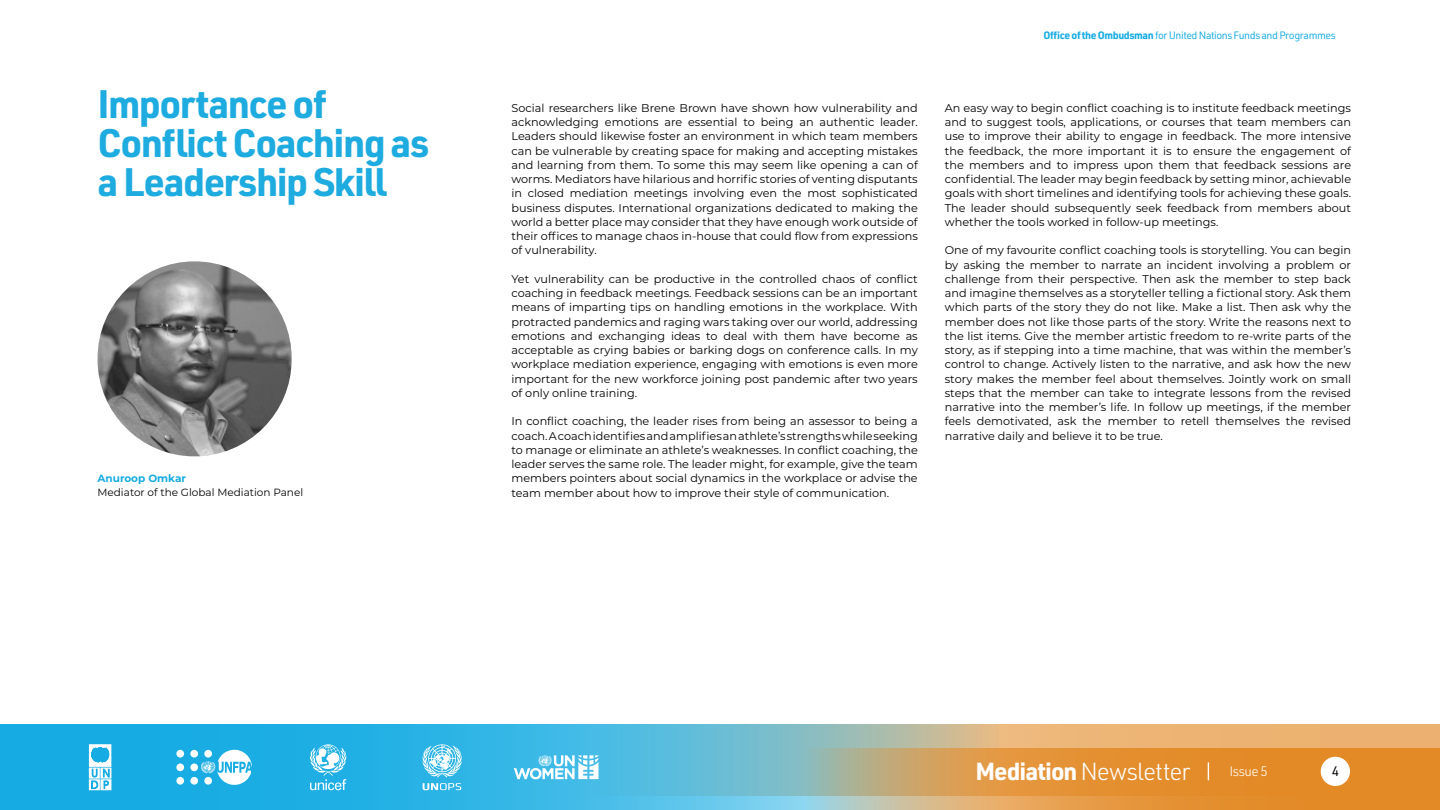
<style>
.page{position:relative;width:1440px;height:810px;background:#fff}
.page>*{position:absolute;margin:0;border:0;box-sizing:border-box;transform-origin:0 0}
.t1{font:700 39px/39px "URWDIN";letter-spacing:-.04em;color:#1eabdf}
.t2{font:300 24.22px "URWDIN";letter-spacing:-.04em;color:#fff}
.t3{font:300 13.5px "URWDIN";letter-spacing:-.04em;color:#fff}
.t4{font:13.5px "URWDIN";color:#000}
.t5{font:11.25px/14.2px "Montserrat";color:#000;text-align:justify}
.t6{font:10.5px "URWDIN";letter-spacing:-.04em;color:#16ace3}
.t7{font:10.5px "Montserrat";color:#000}
.t8{font:700 10.5px "Montserrat";color:#16ace3}
.s1{font-weight:700}
</style>
<div class="page">
<svg style="left:998px;top:724px;width:442px;height:24px;background:#ecb374"></svg>
<svg style="left:0;top:724px;width:998px;height:86px;background:#3fb5dc"></svg>
<svg style="left:808px;top:748px;width:632px;height:62px;background:#d99848"></svg>
<svg style="left:89px;top:742px;width:22px;height:48px"></svg>
<div style="left:176px;top:763px;width:8px;height:8px;background:#fff;border-radius:50%"></div>
<div style="left:176px;top:777px;width:8px;height:8px;background:#fff;border-radius:50%"></div>
<div style="left:176px;top:750px;width:8px;height:8px;background:#fff;border-radius:50%"></div>
<div style="left:190px;top:777px;width:8px;height:8px;background:#fff;border-radius:50%"></div>
<div style="left:190px;top:763px;width:8px;height:8px;background:#fff;border-radius:50%"></div>
<div style="left:190px;top:750px;width:8px;height:8px;background:#fff;border-radius:50%"></div>
<svg style="left:201px;top:749px;width:51px;height:37px"></svg>
<svg style="left:423px;top:744px;width:39px;height:46px;background:#7bcfee"></svg>
<svg style="left:310px;top:744px;width:36px;height:46px"></svg>
<svg style="left:514px;top:755px;width:85px;height:24px"></svg>
<svg style="left:1208px;top:762px;width:1px;height:18px"></svg>
<div style="left:1321px;top:757px;width:29px;height:29px;background:#fff;border-radius:50%"></div>
<img style="left:98px;top:261px;width:194px;height:195px;border-radius:97px">
<h1 class="t1" style="left:98px;top:83px;width:334px">Importance of<br>Conflict Coaching as a Leadership Skill</h1>
<p class="t8" style="left:98px;top:471px;width:90px">Anuroop Omkar</p>
<p class="t7" style="left:98px;top:486px;width:207px">Mediator of the Global Mediation Panel</p>
<p class="t5" style="left:512px;top:100px;width:408px">Social researchers like Brene Brown have shown how vulnerability and acknowledging emotions are essential to being an authentic leader.<br>Leaders should likewise foster an environment in which team members can be vulnerable by creating space for making and accepting mistakes and learning from them. To some this may seem like opening a can of worms. Mediators have hilarious and horrific stories of venting disputants in closed mediation meetings involving even the most sophisticated business disputes. International organizations dedicated to making the world a better place may consider that they have enough work outside of their offices to manage chaos in-house that could flow from expressions of vulnerability.</p>
<p class="t5" style="left:512px;top:271px;width:408px">Yet vulnerability can be productive in the controlled chaos of conflict coaching in feedback meetings. Feedback sessions can be an important means of imparting tips on handling emotions in the workplace. With protracted pandemics and raging wars taking over our world, addressing emotions and exchanging ideas to deal with them have become as acceptable as crying babies or barking dogs on conference calls. In my workplace mediation experience, engaging with emotions is even more important for the new workforce joining post pandemic after two years of only online training.</p>
<p class="t5" style="left:512px;top:414px;width:408px">In conflict coaching, the leader rises from being an assessor to being a coach. A coach identifies and amplifies an athlete’s strengths while seeking to manage or eliminate an athlete’s weaknesses. In conflict coaching, the leader serves the same role. The leader might, for example, give the team members pointers about social dynamics in the workplace or advise the team member about how to improve their style of communication.</p>
<p class="t6" style="left:1044px;top:28px;width:294px"><span class="s1">Office of the Ombudsman</span> for United Nations Funds and Programmes</p>
<p class="t5" style="left:945px;top:100px;width:408px">An easy way to begin conflict coaching is to institute feedback meetings and to suggest tools, applications, or courses that team members can use to improve their ability to engage in feedback. The more intensive the feedback, the more important it is to ensure the engagement of the members and to impress upon them that feedback sessions are confidential. The leader may begin feedback by setting minor, achievable goals with short timelines and identifying tools for achieving these goals.<br>The leader should subsequently seek feedback from members about whether the tools worked in follow-up meetings.</p>
<p class="t5" style="left:945px;top:243px;width:408px">One of my favourite conflict coaching tools is storytelling. You can begin by asking the member to narrate an incident involving a problem or challenge from their perspective. Then ask the member to step back and imagine themselves as a storyteller telling a fictional story. Ask them which parts of the story they do not like. Make a list. Then ask why the member does not like those parts of the story. Write the reasons next to the list items. Give the member artistic freedom to re-write parts of the story, as if stepping into a time machine, that was within the member’s control to change. Actively listen to the narrative, and ask how the new story makes the member feel about themselves. Jointly work on small steps that the member can take to integrate lessons from the revised narrative into the member’s life. In follow up meetings, if the member feels demotivated, ask the member to retell themselves the revised narrative daily and believe it to be true.</p>
<h2 class="t2" style="left:976px;top:756px;width:216px"><span class="s1">Mediation</span> Newsletter</h2>
<p class="t3" style="left:1229px;top:763px;width:40px">Issue 5</p>
<p class="t4" style="left:1332px;top:762px;width:9px">4</p>
</div>
